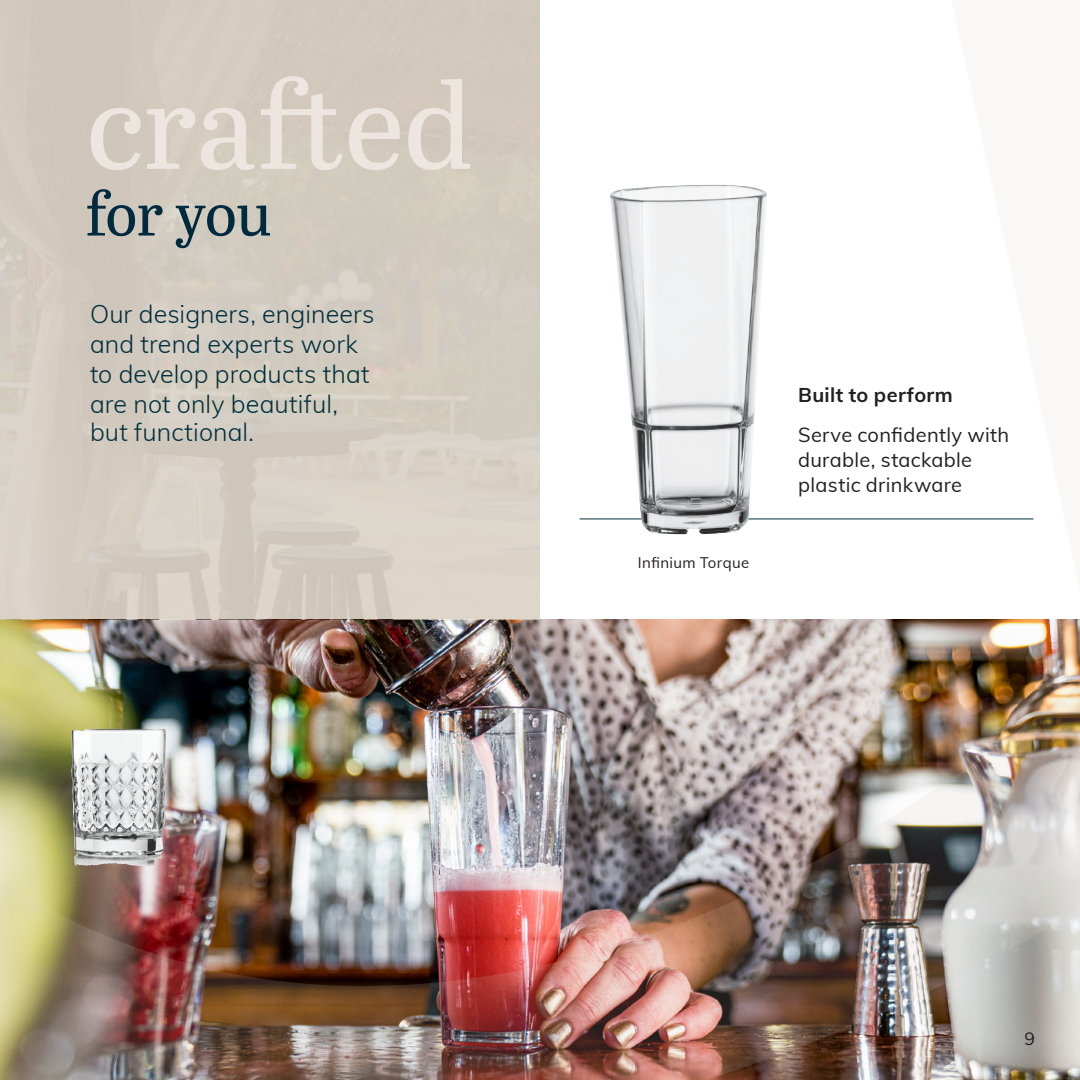
<style>
.page{position:relative;width:1080px;height:1080px;background:#fff}
.page>*{position:absolute;margin:0;border:0;box-sizing:border-box;transform-origin:0 0}
.Libbey_heads{font:120px "Abril Text";letter-spacing:-.01em;color:#ede6e0}
.Libbey_heads-2{font:60px "Abril Text";letter-spacing:-.02em;color:#002a40}
.Libbey_body{font:300 25px/30px "Muli";letter-spacing:.005em;color:#002f3c}
._2021_Product_Data{font:20px "Muli";letter-spacing:.015em;color:#231f20}
._2021_Product_Data-2{font:700 20px "Muli";letter-spacing:.015em;color:#231f20}
.Libbey_body-2{font:17.5px "Muli";color:#231f20}
._2021_Product_Data-3{font:15px "Muli";letter-spacing:.025em;color:#231f20}
</style>
<div class="page">
<img style="left:0;top:518px;width:1080px;height:562px">
<div style="left:0;top:0;width:540px;height:619px;background:#d3cbbe"></div>
<img style="left:71px;top:729px;width:96px;height:138px">
<hr style="left:580px;top:519px;width:454px;height:1px;background:#002f3c">
<img style="left:609px;top:185px;width:160px;height:349px">
<p class="Libbey_heads" style="left:86px;top:40px;width:389px">crafted</p>
<p class="Libbey_heads-2" style="left:86px;top:171px;width:188px">for you</p>
<p class="Libbey_body" style="left:90px;top:298px;width:286px">Our designers, engineers and trend experts work to develop products that are not only beautiful,</p>
<p class="Libbey_body" style="left:90px;top:415px;width:166px">but functional.</p>
<p class="_2021_Product_Data-3" style="left:638px;top:551px;width:113px">Infinium Torque</p>
<p class="_2021_Product_Data-2" style="left:798px;top:380px;width:156px">Built to perform</p>
<p class="_2021_Product_Data" style="left:798px;top:420px;width:213px">Serve confidently with</p>
<p class="_2021_Product_Data" style="left:798px;top:445px;width:175px">durable, stackable</p>
<p class="_2021_Product_Data" style="left:798px;top:470px;width:166px">plastic drinkware</p>
<p class="Libbey_body-2" style="left:1024px;top:1026px;width:12px">9</p>
</div>
